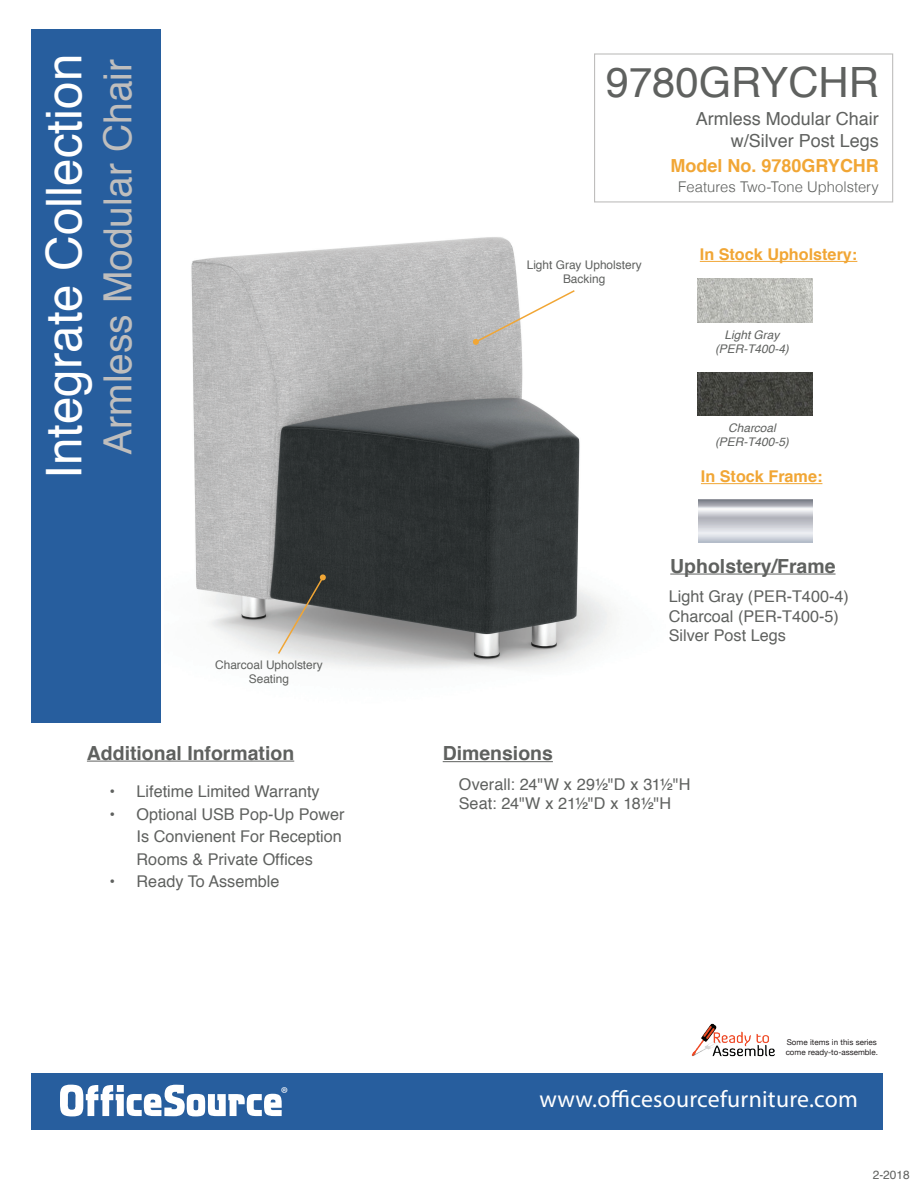
<style>
.page{position:relative;width:918px;height:1188px;background:#fff}
.page>*{position:absolute;margin:0;border:0;box-sizing:border-box;transform-origin:0 0}
.t1{font:49.35px "Helvetica";color:#fff}
.t2{font:41.7px "Helvetica";color:#5f615f}
.t3{font:38.85px "Helvetica";color:#bfbebd}
.t4{font:23.7px "Myriad Pro";letter-spacing:.01em;color:#fff}
.t5{font:700 19.5px "Helvetica";color:#5f615f}
.t6{font:18px "Helvetica";color:#5f615f}
.t7{font:700 18px "Helvetica";color:#f1a635}
.t8{font:17.4px "Myriad Pro";color:#fff}
.t9{font:16.2px/22.5px "Helvetica";color:#5f615f}
.t10{font:700 16.2px "Helvetica";color:#f1a635}
.t11{font:300 14.7px "Helvetica";color:#5f615f}
.t12{font:11.85px "Helvetica";color:#5f615f}
.t13{font:italic 11.85px "Helvetica";color:#5f615f}
.t14{font:7.95px/9.6px "Helvetica Neue";color:#231f20}
</style>
<div class="page">
<img style="left:698px;top:373px;width:114px;height:42px">
<img style="left:191px;top:237px;width:483px;height:433px">
<div style="left:31px;top:29px;width:130px;height:693px;background:#275e9e"></div>
<div style="left:32px;top:1073px;width:851px;height:57px;background:#275e9e"></div>
<div style="left:594px;top:53px;width:299px;height:149px;border:1px solid #bfbebd"></div>
<svg style="left:60px;top:1085px;width:222px;height:31px"></svg>
<hr style="left:700px;top:261px;width:157px;height:1px;background:#f1a635">
<hr style="left:701px;top:483px;width:121px;height:1px;background:#f1a635">
<svg style="left:277px;top:574px;width:49px;height:82px;background:#908f8b"></svg>
<hr style="left:670px;top:574px;width:166px;height:1px;background:#5f615f">
<hr style="left:443px;top:761px;width:110px;height:1px;background:#5f615f">
<hr style="left:87px;top:761px;width:207px;height:1px;background:#5f615f">
<svg style="left:473px;top:289px;width:103px;height:56px"></svg>
<img style="left:698px;top:279px;width:114px;height:43px">
<img style="left:691px;top:1023px;width:84px;height:34px">
<p class="t1" style="left:26px;top:479px;width:426px;rotate:-90deg">Integrate Collection</p>
<p class="t3" style="left:88px;top:455px;width:397px;rotate:-90deg">Armless Modular Chair</p>
<p class="t12" style="left:215px;top:656px;width:109px">Charcoal Upholstery</p>
<p class="t12" style="left:249px;top:670px;width:42px">Seating</p>
<p class="t2" style="left:606px;top:50px;width:275px">9780GRYCHR</p>
<p class="t6" style="left:696px;top:104px;width:185px">Armless Modular Chair</p>
<p class="t6" style="left:731px;top:127px;width:150px">w/Silver Post Legs</p>
<p class="t7" style="left:671px;top:151px;width:210px">Model No. 9780GRYCHR</p>
<p class="t11" style="left:678px;top:174px;width:202px">Features Two-Tone Upholstery</p>
<p class="t12" style="left:527px;top:255px;width:116px">Light Gray Upholstery</p>
<p class="t12" style="left:563px;top:270px;width:44px">Backing</p>
<p class="t10" style="left:700px;top:241px;width:159px">In Stock Upholstery:</p>
<p class="t13" style="left:725px;top:326px;width:56px">Light Gray</p>
<p class="t13" style="left:715px;top:340px;width:75px">(PER-T400-4)</p>
<p class="t13" style="left:728px;top:419px;width:49px">Charcoal</p>
<p class="t13" style="left:715px;top:433px;width:75px">(PER-T400-5)</p>
<p class="t10" style="left:701px;top:464px;width:123px">In Stock Frame:</p>
<p class="t5" style="left:670px;top:550px;width:167px">Upholstery/Frame</p>
<p class="t9" style="left:669px;top:586px;width:182px">Light Gray (PER-T400-4)</p>
<p class="t9" style="left:669px;top:605px;width:172px">Charcoal (PER-T400-5)</p>
<p class="t9" style="left:669px;top:625px;width:119px">Silver Post Legs</p>
<p class="t5" style="left:87px;top:737px;width:209px">Additional Information</p>
<p class="t5" style="left:443px;top:738px;width:112px">Dimensions</p>
<p class="t9" style="left:459px;top:774px;width:233px">Overall: 24"W x 29½"D x 31½"H</p>
<p class="t9" style="left:459px;top:793px;width:214px">Seat: 24"W x 21½"D x 18½"H</p>
<p class="t9" style="left:110px;top:781px;width:212px">• Lifetime Limited Warranty</p>
<p class="t9" style="left:137px;top:803px;width:209px;text-indent:-27px">• Optional USB Pop-Up Power<br>Is Convienent For Reception<br>Rooms &amp; Private Offices</p>
<p class="t9" style="left:110px;top:871px;width:171px">• Ready To Assemble</p>
<p class="t14" style="left:786px;top:1038px;width:94px">Some items in this series come ready-to-assemble.</p>
<p class="t8" style="left:281px;top:1083px;width:9px">®</p>
<p class="t4" style="left:539px;top:1084px;width:320px">www.officesourcefurniture.com</p>
<p class="t12" style="left:873px;top:1166px;width:38px">2-2018</p>
</div>
